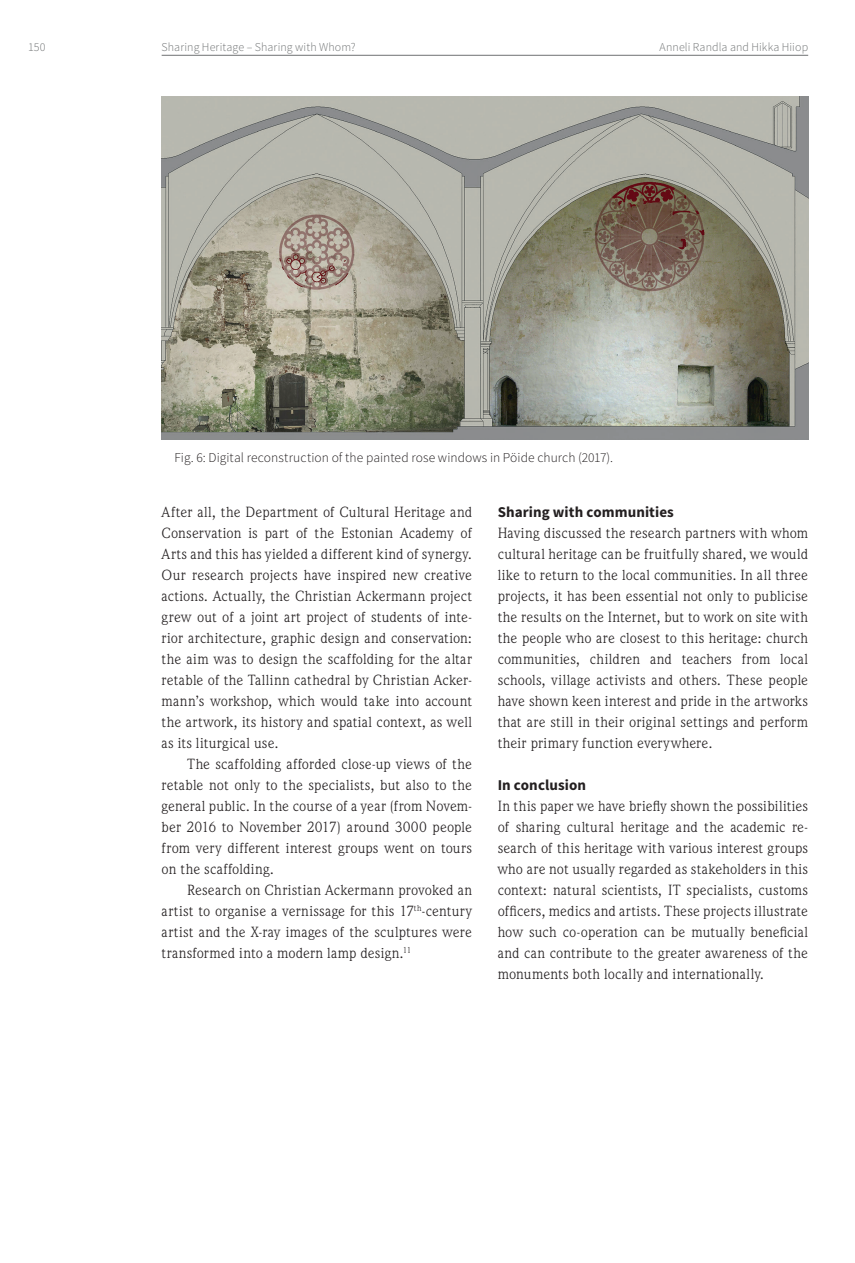
<style>
.page{position:relative;width:855px;height:1263px;background:#fff}
.page>*{position:absolute;margin:0;border:0;box-sizing:border-box;transform-origin:0 0}
.t1{font:15px/21px "Weidemann IT Cby BT";letter-spacing:.01em;color:#231f20;text-align:justify}
.t2{font:700 15px "Source Sans Pro";letter-spacing:.005em;color:#231f20}
.t3{font:300 13.5px "Source Sans Pro";letter-spacing:.005em;color:#231f20}
.t4{font:300 12px "Source Sans Pro";letter-spacing:.01em;color:#6e7172}
</style>
<div class="page">
<hr style="left:162px;top:55px;width:646px;height:1px;background:#6e7172">
<img style="left:162px;top:97px;width:646px;height:342px">
<p class="t4" style="left:28px;top:39px;width:19px">150</p>
<p class="t4" style="left:162px;top:39px;width:195px">Sharing Heritage – Sharing with Whom?</p>
<p class="t4" style="left:659px;top:39px;width:150px">Anneli Randla and Hikka Hiiop</p>
<p class="t3" style="left:174px;top:449px;width:440px">Fig. 6: Digital reconstruction of the painted rose windows in Pöide church (2017).</p>
<p class="t1" style="left:162px;top:501px;width:312px">After all, the Department of Cultural Heritage and Conservation is part of the Estonian Academy of Arts and this has yielded a different kind of synergy.<br>Our research projects have inspired new creative actions. Actually, the Christian Ackermann project grew out of a joint art project of students of inte&shy;rior architecture, graphic design and conservation: the aim was to design the scaffolding for the altar retable of the Tallinn cathedral by Christian Acker&shy;mann’s workshop, which would take into account the artwork, its history and spatial context, as well as its liturgical use.</p>
<p class="t1" style="left:162px;top:753px;width:312px;text-indent:26px">The scaffolding afforded close-up views of the retable not only to the specialists, but also to the general public. In the course of a year (from Novem&shy;ber 2016 to November 2017) around 3000 people from very different interest groups went on tours on the scaffolding.</p>
<p class="t1" style="left:162px;top:879px;width:312px;text-indent:26px">Research on Christian Ackermann provoked an artist to organise a vernissage for this 17<sup>th</sup>-century artist and the X-ray images of the sculptures were transformed into a modern lamp design.<sup>11</sup></p>
<p class="t2" style="left:497px;top:502px;width:178px">Sharing with communities</p>
<p class="t1" style="left:497px;top:522px;width:312px">Having discussed the research partners with whom cultural heritage can be fruitfully shared, we would like to return to the local communities. In all three projects, it has been essential not only to publicise the results on the Internet, but to work on site with the people who are closest to this heritage: church communities, children and teachers from local schools, village activists and others. These people have shown keen interest and pride in the artworks that are still in their original settings and perform their primary function everywhere.</p>
<p class="t2" style="left:497px;top:775px;width:90px">In conclusion</p>
<p class="t1" style="left:497px;top:795px;width:312px">In this paper we have briefly shown the possibilities of sharing cultural heritage and the academic re&shy;search of this heritage with various interest groups who are not usually regarded as stakeholders in this context: natural scientists, IT specialists, customs officers, medics and artists. These projects illustrate how such co-operation can be mutually beneficial and can contribute to the greater awareness of the monuments both locally and internationally.</p>
</div>
